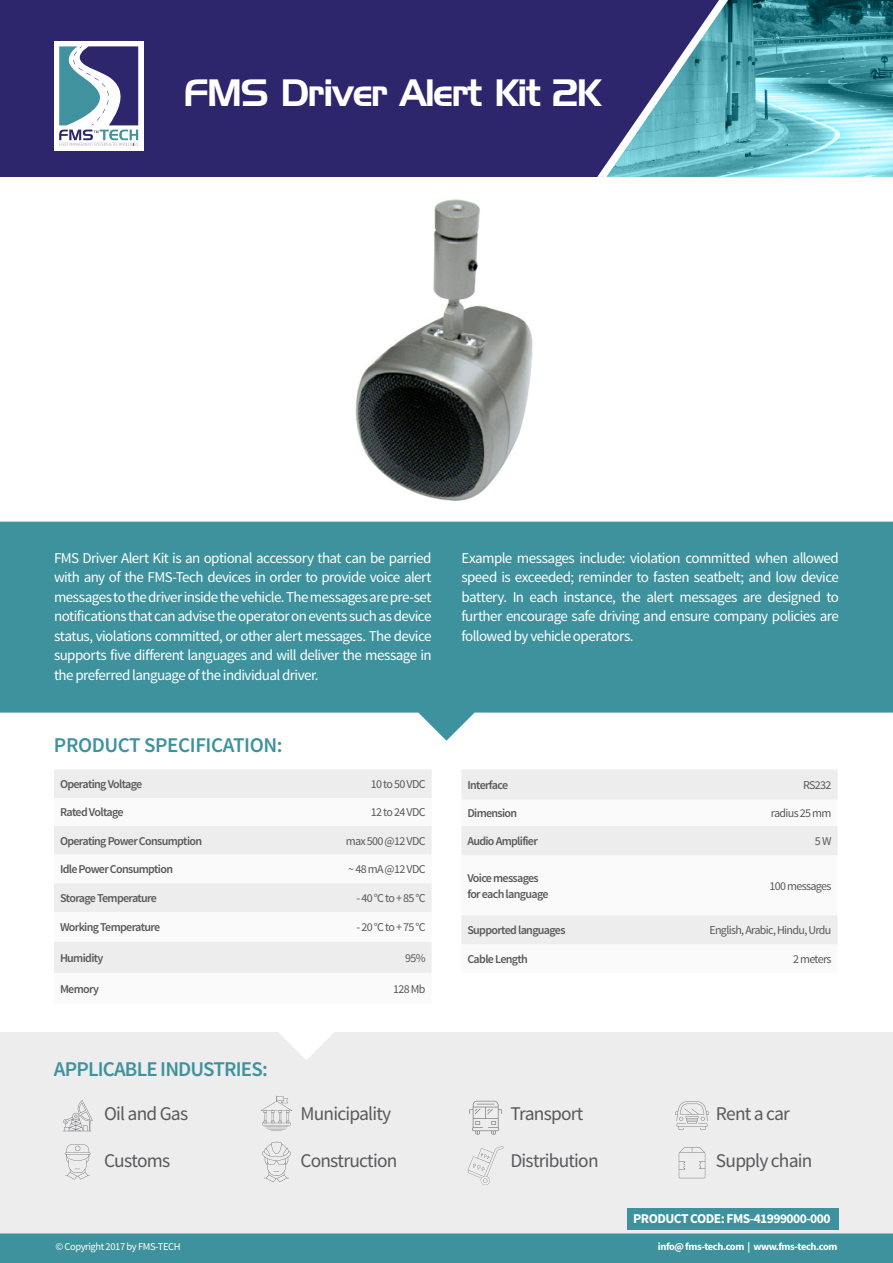
<style>
.page{position:relative;width:893px;height:1263px;background:#fff}
.page>*{position:absolute;margin:0;border:0;box-sizing:border-box;transform-origin:0 0}
.t1{font:37.05px "Handel Gothic";letter-spacing:-.04em;color:#fff}
.t2{font:600 21px "Source Sans Pro";letter-spacing:-.04em;color:#3e929d}
.t3{font:600 21px "Source Sans Pro";letter-spacing:-.02em;color:#3e929d}
.t4{font:19.35px "Source Sans Pro";letter-spacing:-.04em;color:#58595b}
.t5{font:15px/19.5px "Source Sans Pro";letter-spacing:-.04em;color:#fff;text-align:justify}
.t6{font:700 13.5px "Source Sans Pro";letter-spacing:-.04em;color:#fff}
.t7{font:600 12px/15.6px "Source Sans Pro";letter-spacing:-.055em;color:#58595b}
.t8{font:12px "Source Sans Pro";letter-spacing:-.055em;color:#58595b}
.t9{font:700 10.5px "Source Sans Pro";letter-spacing:-.04em;color:#fff}
.t10{font:10.5px "Source Sans Pro";letter-spacing:-.04em;color:#fff}
</style>
<div class="page">
<div style="left:0;top:0;width:893px;height:177px;background:#2d266c"></div>
<div style="left:0;top:1233px;width:893px;height:30px;background:#3e929d"></div>
<div style="left:54px;top:41px;width:89px;height:110px;background:#fff"></div>
<svg style="left:59px;top:46px;width:79px;height:100px"></svg>
<svg style="left:728px;top:0;width:165px;height:177px;background:#5eacb6"></svg>
<svg style="left:597px;top:0;width:131px;height:177px"></svg>
<div style="left:0;top:1032px;width:893px;height:201px;background:#ededee"></div>
<svg style="left:469px;top:1101px;width:33px;height:33px"></svg>
<svg style="left:675px;top:1101px;width:34px;height:29px"></svg>
<svg style="left:679px;top:1147px;width:26px;height:31px"></svg>
<svg style="left:468px;top:1146px;width:35px;height:39px"></svg>
<svg style="left:261px;top:1096px;width:31px;height:36px"></svg>
<svg style="left:63px;top:1100px;width:30px;height:31px"></svg>
<svg style="left:262px;top:1142px;width:29px;height:40px"></svg>
<svg style="left:65px;top:1144px;width:26px;height:35px"></svg>
<svg style="left:0;top:522px;width:893px;height:219px;background:#569fa9"></svg>
<div style="left:54px;top:769px;width:378px;height:29px;background:#ededee"></div>
<svg style="left:54px;top:826px;width:378px;height:147px;fill:#ededee"></svg>
<div style="left:461px;top:769px;width:376px;height:31px;background:#ededee"></div>
<svg style="left:461px;top:826px;width:376px;height:118px"></svg>
<div style="left:627px;top:1208px;width:212px;height:21px;background:#3e929d"></div>
<img style="left:355px;top:199px;width:178px;height:302px">
<h1 class="t1" style="left:183px;top:76px;width:419px">FMS Driver Alert Kit 2K</h1>
<p class="t5" style="left:54px;top:548px;width:379px">FMS Driver Alert Kit is an optional accessory that can be parried with any of the FMS-Tech devices in order to provide voice alert messages to the driver inside the vehicle. The messages are pre-set notifications that can advise the operator on events such as device status, violations committed, or other alert messages. The device supports five different languages and will deliver the message in the preferred language of the individual driver.</p>
<p class="t5" style="left:461px;top:548px;width:379px">Example messages include: violation committed when allowed speed is exceeded; reminder to fasten seatbelt; and low device battery. In each instance, the alert messages are designed to further encourage safe driving and ensure company policies are followed by vehicle operators.</p>
<h2 class="t3" style="left:54px;top:732px;width:230px">PRODUCT SPECIFICATION:</h2>
<p class="t7" style="left:60px;top:777px;width:84px">Operating Voltage</p>
<p class="t8" style="left:371px;top:777px;width:56px">10 to 50 VDC</p>
<p class="t7" style="left:60px;top:805px;width:65px">Rated Voltage</p>
<p class="t8" style="left:371px;top:805px;width:56px">12 to 24 VDC</p>
<p class="t7" style="left:60px;top:833px;width:144px">Operating Power Consumption</p>
<p class="t8" style="left:346px;top:833px;width:81px">max 500 @12 VDC</p>
<p class="t7" style="left:60px;top:862px;width:115px">Idle Power Consumption</p>
<p class="t8" style="left:348px;top:862px;width:79px">~ 48 mA @12 VDC</p>
<p class="t7" style="left:60px;top:891px;width:99px">Storage Temperature</p>
<p class="t8" style="left:357px;top:891px;width:70px">- 40 °C to + 85 °C</p>
<p class="t7" style="left:60px;top:920px;width:102px">Working Temperature</p>
<p class="t8" style="left:357px;top:920px;width:70px">- 20 °C to + 75 °C</p>
<p class="t7" style="left:60px;top:950px;width:45px">Humidity</p>
<p class="t8" style="left:405px;top:950px;width:22px">95%</p>
<p class="t7" style="left:60px;top:982px;width:40px">Memory</p>
<p class="t8" style="left:393px;top:982px;width:34px">128 Mb</p>
<h2 class="t2" style="left:54px;top:1056px;width:215px">APPLICABLE INDUSTRIES:</h2>
<p class="t4" style="left:104px;top:1102px;width:86px">Oil and Gas</p>
<p class="t4" style="left:104px;top:1148px;width:67px">Customs</p>
<p class="t4" style="left:300px;top:1102px;width:92px">Municipality</p>
<p class="t4" style="left:300px;top:1148px;width:98px">Construction</p>
<p class="t7" style="left:467px;top:777px;width:42px">Interface</p>
<p class="t8" style="left:803px;top:778px;width:30px">RS232</p>
<p class="t7" style="left:467px;top:806px;width:51px">Dimension</p>
<p class="t8" style="left:771px;top:806px;width:62px">radius 25 mm</p>
<p class="t7" style="left:467px;top:834px;width:72px">Audio Amplifier</p>
<p class="t8" style="left:815px;top:834px;width:18px">5 W</p>
<p class="t7" style="left:467px;top:870px;width:83px">Voice messages for each language</p>
<p class="t8" style="left:769px;top:878px;width:64px">100 messages</p>
<p class="t7" style="left:467px;top:923px;width:100px">Supported languages</p>
<p class="t8" style="left:709px;top:923px;width:124px">English, Arabic, Hindu, Urdu</p>
<p class="t7" style="left:467px;top:952px;width:62px">Cable Length</p>
<p class="t8" style="left:793px;top:952px;width:40px">2 meters</p>
<p class="t4" style="left:510px;top:1102px;width:74px">Transport</p>
<p class="t4" style="left:510px;top:1148px;width:90px">Distribution</p>
<p class="t4" style="left:716px;top:1102px;width:75px">Rent a car</p>
<p class="t4" style="left:716px;top:1148px;width:98px">Supply chain</p>
<p class="t6" style="left:633px;top:1210px;width:199px">PRODUCT CODE: FMS-41999000-000</p>
<p class="t10" style="left:55px;top:1240px;width:127px">© Copyright 2017 by FMS-TECH</p>
<p class="t9" style="left:658px;top:1240px;width:181px">info@ fms-tech.com | www.fms-tech.com</p>
</div>
